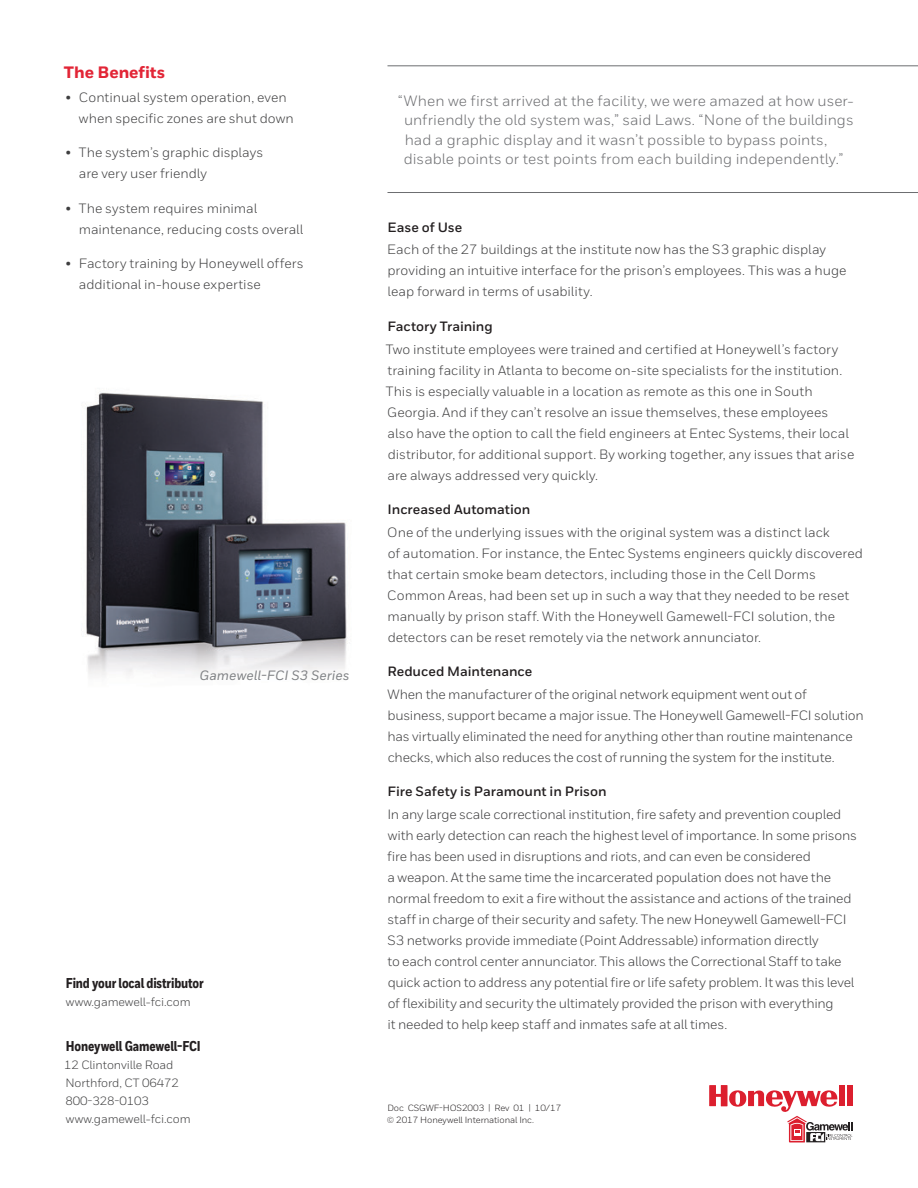
<style>
.page{position:relative;width:918px;height:1188px;background:#fff}
.page>*{position:absolute;margin:0;border:0;box-sizing:border-box;transform-origin:0 0}
.Heading__11_15___Red{font:800 16.5px "Honeywell Sans";color:#e22536}
.Cover__Product_Name{font:15px/19.5px "Honeywell Sans";letter-spacing:.005em;color:#6c6d70}
.Cover__Address_Block{font:800 14.25px "Honeywell Cond";letter-spacing:-.01em;color:#231f20}
.Body__9_14_pt{font:13.5px/21px "Honeywell Sans";letter-spacing:-.005em;color:#3e3e3f}
.Body__Heading__9_14{font:700 13.5px "Honeywell Sans";color:#231f20}
.Sidebar__Photo_Capti{font:italic 500 13.5px "Honeywell Sans";letter-spacing:.005em;color:#808285}
.Cover__Address_Block-2{font:12px "Honeywell Sans";letter-spacing:-.01em;color:#3e3e3f}
.Cover__Copyright{font:9px "Honeywell Sans";letter-spacing:-.01em;color:#231f20}
</style>
<div class="page">
<svg style="left:709px;top:1085px;width:143px;height:57px"></svg>
<hr style="left:387px;top:65px;width:531px;height:1px;background:#6c6d70">
<hr style="left:387px;top:192px;width:531px;height:1px;background:#6c6d70">
<img style="left:86px;top:392px;width:261px;height:284px">
<p class="Heading__11_15___Red" style="left:64px;top:62px;width:103px">The Benefits</p>
<p class="Body__9_14_pt" style="left:79px;top:87px;width:217px;text-indent:-14px">• Continual system operation, even when specific zones are shut down</p>
<p class="Body__9_14_pt" style="left:79px;top:142px;width:186px;text-indent:-14px">• The system’s graphic displays are very user friendly</p>
<p class="Body__9_14_pt" style="left:79px;top:198px;width:226px;text-indent:-14px">• The system requires minimal maintenance, reducing costs overall</p>
<p class="Body__9_14_pt" style="left:79px;top:253px;width:226px;text-indent:-14px">• Factory training by Honeywell offers additional in-house expertise</p>
<p class="Sidebar__Photo_Capti" style="left:200px;top:667px;width:151px">Gamewell-FCI S3 Series</p>
<p class="Cover__Address_Block" style="left:66px;top:974px;width:139px">Find your local distributor</p>
<p class="Cover__Address_Block-2" style="left:66px;top:994px;width:126px">www.gamewell-fci.com</p>
<p class="Cover__Address_Block" style="left:66px;top:1037px;width:136px">Honeywell Gamewell-FCI</p>
<p class="Cover__Address_Block-2" style="left:64px;top:1057px;width:111px">12 Clintonville Road</p>
<p class="Cover__Address_Block-2" style="left:65px;top:1075px;width:115px">Northford, CT 06472</p>
<p class="Cover__Address_Block-2" style="left:65px;top:1093px;width:85px">800-328-0103</p>
<p class="Cover__Address_Block-2" style="left:66px;top:1111px;width:126px">www.gamewell-fci.com</p>
<p class="Cover__Product_Name" style="left:404px;top:91px;width:451px;text-indent:-6px">“When we first arrived at the facility, we were amazed at how user&shy;unfriendly the old system was,” said Laws. “None of the buildings had a graphic display and it wasn’t possible to bypass points, disable points or test points from each building independently.”</p>
<p class="Body__Heading__9_14" style="left:387px;top:219px;width:76px">Ease of Use</p>
<p class="Body__9_14_pt" style="left:387px;top:239px;width:461px">Each of the 27 buildings at the institute now has the S3 graphic display providing an intuitive interface for the prison’s employees. This was a huge leap forward in terms of usability.</p>
<p class="Body__Heading__9_14" style="left:387px;top:318px;width:107px">Factory Training</p>
<p class="Body__9_14_pt" style="left:386px;top:338px;width:470px">Two institute employees were trained and certified at Honeywell’s factory training facility in Atlanta to become on-site specialists for the institution.<br>This is especially valuable in a location as remote as this one in South Georgia. And if they can’t resolve an issue themselves, these employees also have the option to call the field engineers at Entec Systems, their local distributor, for additional support. By working together, any issues that arise are always addressed very quickly.</p>
<p class="Body__Heading__9_14" style="left:388px;top:501px;width:144px">Increased Automation</p>
<p class="Body__9_14_pt" style="left:387px;top:522px;width:477px">One of the underlying issues with the original system was a distinct lack<br>of automation. For instance, the Entec Systems engineers quickly discovered that certain smoke beam detectors, including those in the Cell Dorms Common Areas, had been set up in such a way that they needed to be reset manually by prison staff. With the Honeywell Gamewell-FCI solution, the detectors can be reset remotely via the network annunciator.</p>
<p class="Body__Heading__9_14" style="left:387px;top:663px;width:146px">Reduced Maintenance</p>
<p class="Body__9_14_pt" style="left:387px;top:684px;width:478px">When the manufacturer of the original network equipment went out of business, support became a major issue. The Honeywell Gamewell-FCI solution has virtually eliminated the need for anything other than routine maintenance checks, which also reduces the cost of running the system for the institute.</p>
<p class="Body__Heading__9_14" style="left:387px;top:783px;width:221px">Fire Safety is Paramount in Prison</p>
<p class="Body__9_14_pt" style="left:387px;top:804px;width:471px">In any large scale correctional institution, fire safety and prevention coupled with early detection can reach the highest level of importance. In some prisons fire has been used in disruptions and riots, and can even be considered<br>a weapon. At the same time the incarcerated population does not have the normal freedom to exit a fire without the assistance and actions of the trained staff in charge of their security and safety. The new Honeywell Gamewell-FCI S3 networks provide immediate (Point Addressable) information directly<br>to each control center annunciator. This allows the Correctional Staff to take quick action to address any potential fire or life safety problem. It was this level of flexibility and security the ultimately provided the prison with everything<br>it needed to help keep staff and inmates safe at all times.</p>
<p class="Cover__Copyright" style="left:387px;top:1102px;width:175px">Doc CSGWF-HOS2003 | Rev 01 | 10/17</p>
<p class="Cover__Copyright" style="left:387px;top:1114px;width:149px">© 2017 Honeywell International Inc.</p>
</div>
